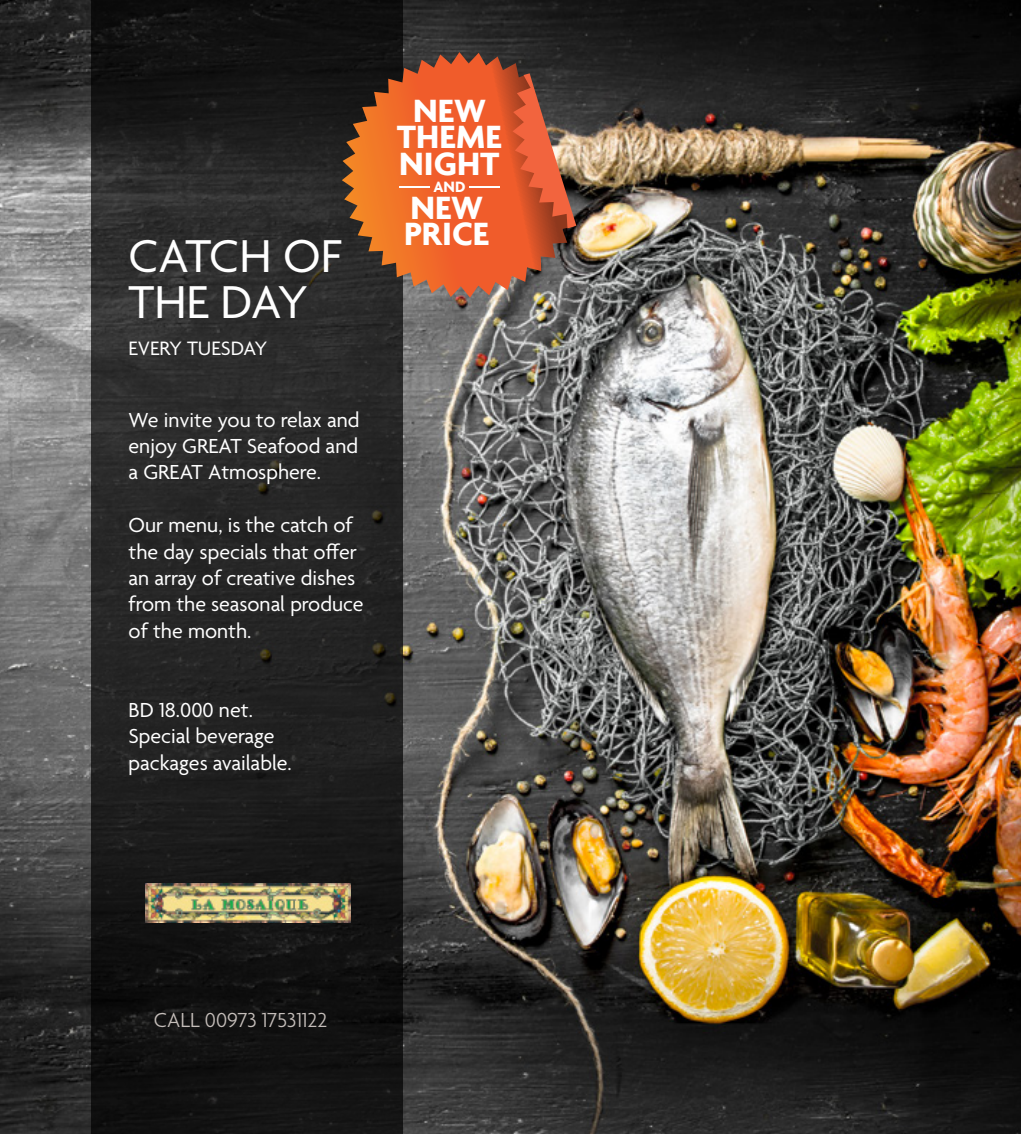
<style>
.page{position:relative;width:1021px;height:1134px;background:#fff}
.page>*{position:absolute;margin:0;border:0;box-sizing:border-box;transform-origin:0 0}
.t1{font:49.8px/45.6px "Agenda";letter-spacing:-.005em;color:#fff}
.t2{font:700 34.8px/26.4px "Agenda";color:#fff;text-align:center}
.t3{font:22px/26.4px "Agenda";color:#fff}
.t4{font:300 22px "Agenda";color:#c5beba}
.t5{font:21px "Agenda";color:#fff}
.t6{font:700 16.2px "Agenda";color:#fff}
</style>
<div class="page">
<img style="left:0;top:0;width:1020px;height:1134px">
<svg style="left:91px;top:0;width:312px;height:1134px;background:#1f1f1f"></svg>
<svg style="left:342px;top:52px;width:231px;height:246px;background:#bb572d"></svg>
<svg style="left:512px;top:73px;width:64px;height:155px;background:#b0583c"></svg>
<hr style="left:399px;top:186px;width:30px;height:2px;background:#fff">
<hr style="left:469px;top:186px;width:31px;height:2px;background:#fff">
<img style="left:145px;top:884px;width:205px;height:39px">
<h1 class="t1" style="left:129px;top:237px;width:215px">CATCH OF<br>THE DAY</h1>
<p class="t5" style="left:129px;top:337px;width:140px">EVERY TUESDAY</p>
<p class="t3" style="left:129px;top:408px;width:232px;text-align:justify">We invite you to relax and enjoy GREAT Seafood and a GREAT Atmosphere.</p>
<p class="t3" style="left:129px;top:513px;width:236px">Our menu, is the catch of the day specials that o-er an array of creative dishes from the seasonal produce of the month.</p>
<p class="t3" style="left:129px;top:698px;width:165px">BD 18.000 net.<br>Special beverage packages available.</p>
<h2 class="t2" style="left:397px;top:97px;width:107px">NEW<br>THEME<br>NIGHT</h2>
<p class="t6" style="left:433px;top:176px;width:34px">AND</p>
<h2 class="t2" style="left:404px;top:194px;width:86px;text-align:left">NEW<br>PRICE</h2>
<p class="t4" style="left:154px;top:1008px;width:175px">CALL 00973 17531122</p>
</div>
